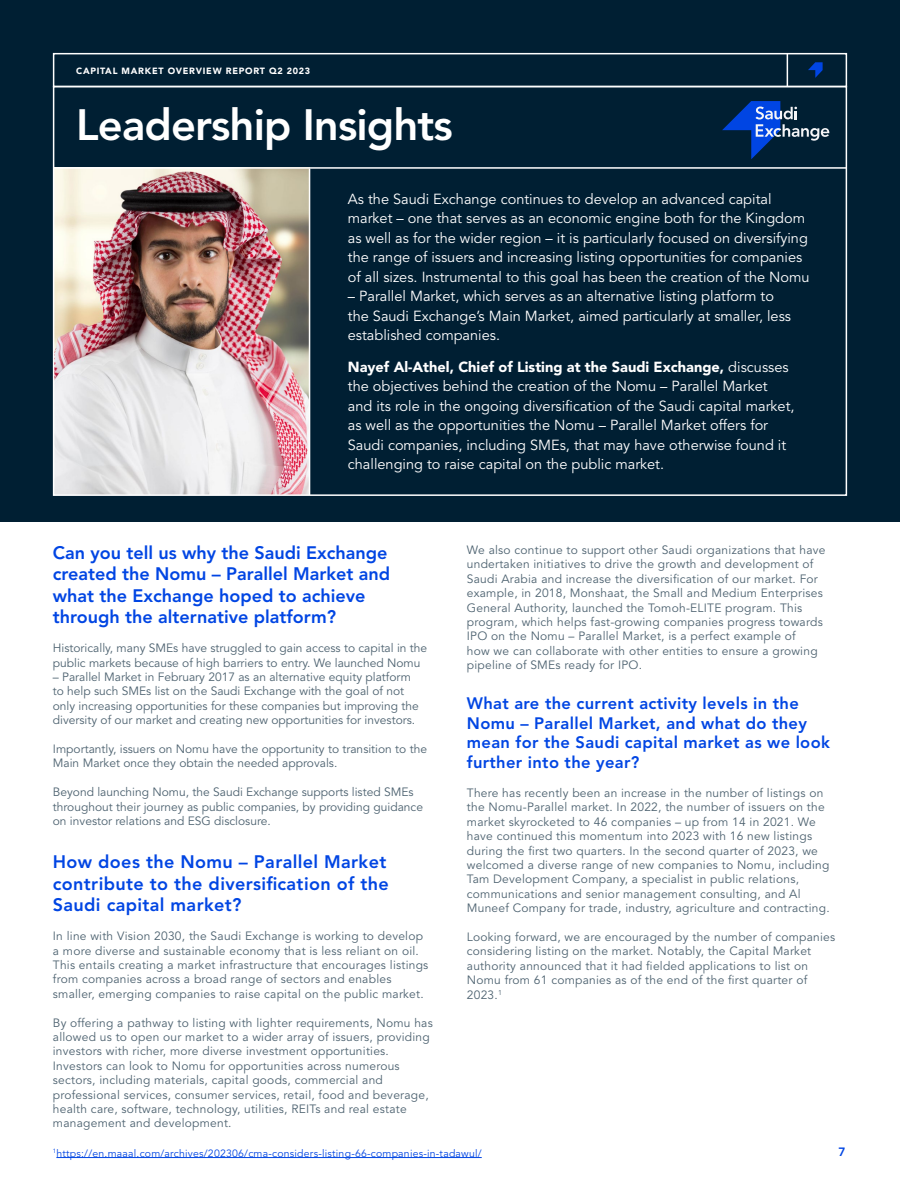
<style>
.page{position:relative;width:900px;height:1200px;background:#fff}
.page>*{position:absolute;margin:0;border:0;box-sizing:border-box;transform-origin:0 0}
.t1{font:800 43.5px "Avenir LT Std";letter-spacing:-.02em;color:#fff}
.t2{font:800 18px/21.6px "Avenir LT Std";color:#0045e3}
.t3{font:800 18px/21.6px "Avenir LT Std";letter-spacing:.02em;color:#0045e3}
.t4{font:800 16.5px/19.8px "Avenir LT Std";letter-spacing:.02em;color:#0045e3}
.t5{font:14.55px/19.5px "Avenir LT Std";color:#fff}
.t6{font:12px/14.4px "Avenir LT Std";letter-spacing:.02em;color:#4d6270}
.t7{font:12px/14.4px "Avenir LT Std";color:#4d6270}
.t8{font:800 12px "Avenir LT Std";color:#0045e3}
.t9{font:10.5px "Avenir LT Std";letter-spacing:.02em;color:#0045e3}
.t10{font:900 9px "Avenir LT Std";letter-spacing:.08em;color:#fff}
.s1{font-weight:900}
</style>
<div class="page">
<div style="left:0;top:0;width:900px;height:522px;background:#001f33"></div>
<hr style="left:56px;top:1157px;width:426px;height:1px;background:#0045e3">
<img style="left:56px;top:169px;width:253px;height:324px">
<svg style="left:722px;top:101px;width:107px;height:58px"></svg>
<hr style="left:54px;top:167px;width:792px;height:2px;background:#fff">
<hr style="left:309px;top:169px;width:1px;height:326px;background:#fff">
<svg style="left:808px;top:62px;width:15px;height:16px"></svg>
<div style="left:53px;top:53px;width:794px;height:34px;border:2px solid #fff"></div>
<hr style="left:787px;top:54px;width:1px;height:33px;background:#fff">
<p class="t10" style="left:76px;top:65px;width:236px">CAPITAL MARKET OVERVIEW REPORT Q2 2023</p>
<h1 class="t1" style="left:76px;top:99px;width:378px">Leadership Insights</h1>
<p class="t5" style="left:348px;top:190px;width:463px">As the Saudi Exchange continues to develop an advanced capital market – one that serves as an economic engine both for the Kingdom as well as for the wider region – it is particularly focused on diversifying the range of issuers and increasing listing opportunities for companies of all sizes. Instrumental to this goal has been the creation of the Nomu</p>
<p class="t5" style="left:348px;top:287px;width:445px">– Parallel Market, which serves as an alternative listing platform to the Saudi Exchange’s Main Market, aimed particularly at smaller, less established companies.</p>
<p class="t5" style="left:348px;top:358px;width:448px"><span class="s1">Nayef Al-Athel, Chief of Listing at the Saudi Exchange,</span> discusses the objectives behind the creation of the Nomu – Parallel Market and its role in the ongoing diversification of the Saudi capital market, as well as the opportunities the Nomu – Parallel Market offers for Saudi companies, including SMEs, that may have otherwise found it challenging to raise capital on the public market.</p>
<h2 class="t2" style="left:53px;top:542px;width:339px">Can you tell us why the Saudi Exchange created the Nomu – Parallel Market and what the Exchange hoped to achieve through the alternative platform?</h2>
<p class="t7" style="left:53px;top:641px;width:376px">Historically, many SMEs have struggled to gain access to capital in the public markets because of high barriers to entry. We launched Nomu</p>
<p class="t7" style="left:53px;top:670px;width:367px">– Parallel Market in February 2017 as an alternative equity platform to help such SMEs list on the Saudi Exchange with the goal of not only increasing opportunities for these companies but improving the diversity of our market and creating new opportunities for investors.</p>
<p class="t7" style="left:53px;top:742px;width:376px">Importantly, issuers on Nomu have the opportunity to transition to the<br>Main Market once they obtain the needed approvals.</p>
<p class="t7" style="left:53px;top:785px;width:372px">Beyond launching Nomu, the Saudi Exchange supports listed SMEs throughout their journey as public companies, by providing guidance on investor relations and ESG disclosure.</p>
<h2 class="t3" style="left:53px;top:851px;width:338px">How does the Nomu – Parallel Market contribute to the diversification of the<br>Saudi capital market?</h2>
<p class="t6" style="left:53px;top:929px;width:377px">In line with Vision 2030, the Saudi Exchange is working to develop a more diverse and sustainable economy that is less reliant on oil.<br>This entails creating a market infrastructure that encourages listings from companies across a broad range of sectors and enables smaller, emerging companies to raise capital on the public market.</p>
<p class="t6" style="left:53px;top:1016px;width:382px">By offering a pathway to listing with lighter requirements, Nomu has allowed us to open our market to a wider array of issuers, providing investors with richer, more diverse investment opportunities.<br>Investors can look to Nomu for opportunities across numerous sectors, including materials, capital goods, commercial and professional services, consumer services, retail, food and beverage, health care, software, technology, utilities, REITs and real estate management and development.</p>
<p class="t6" style="left:467px;top:543px;width:360px">We also continue to support other Saudi organizations that have undertaken initiatives to drive the growth and development of Saudi Arabia and increase the diversification of our market. For example, in 2018, Monshaat, the Small and Medium Enterprises General Authority, launched the Tomoh-ELITE program. This program, which helps fast-growing companies progress towards IPO on the Nomu – Parallel Market, is a perfect example of<br>how we can collaborate with other entities to ensure a growing pipeline of SMEs ready for IPO.</p>
<h3 class="t4" style="left:467px;top:693px;width:365px">What are the current activity levels in the Nomu – Parallel Market, and what do they mean for the Saudi capital market as we look further into the year?</h3>
<p class="t6" style="left:467px;top:786px;width:364px">There has recently been an increase in the number of listings on the Nomu-Parallel market. In 2022, the number of issuers on the market skyrocketed to 46 companies – up from 14 in 2021. We have continued this momentum into 2023 with 16 new listings during the first two quarters. In the second quarter of 2023, we welcomed a diverse range of new companies to Nomu, including Tam Development Company, a specialist in public relations, communications and senior management consulting, and Al Muneef Company for trade, industry, agriculture and contracting.</p>
<p class="t6" style="left:467px;top:930px;width:370px">Looking forward, we are encouraged by the number of companies considering listing on the market. Notably, the Capital Market authority announced that it had fielded applications to list on Nomu from 61 companies as of the end of the first quarter of 2023.<sup>1</sup></p>
<p class="t9" style="left:53px;top:1147px;width:430px"><sup>1</sup>https://en.maaal.com/archives/202306/cma-considers-listing-66-companies-in-tadawul/</p>
<p class="t8" style="left:839px;top:1144px;width:9px">7</p>
</div>
